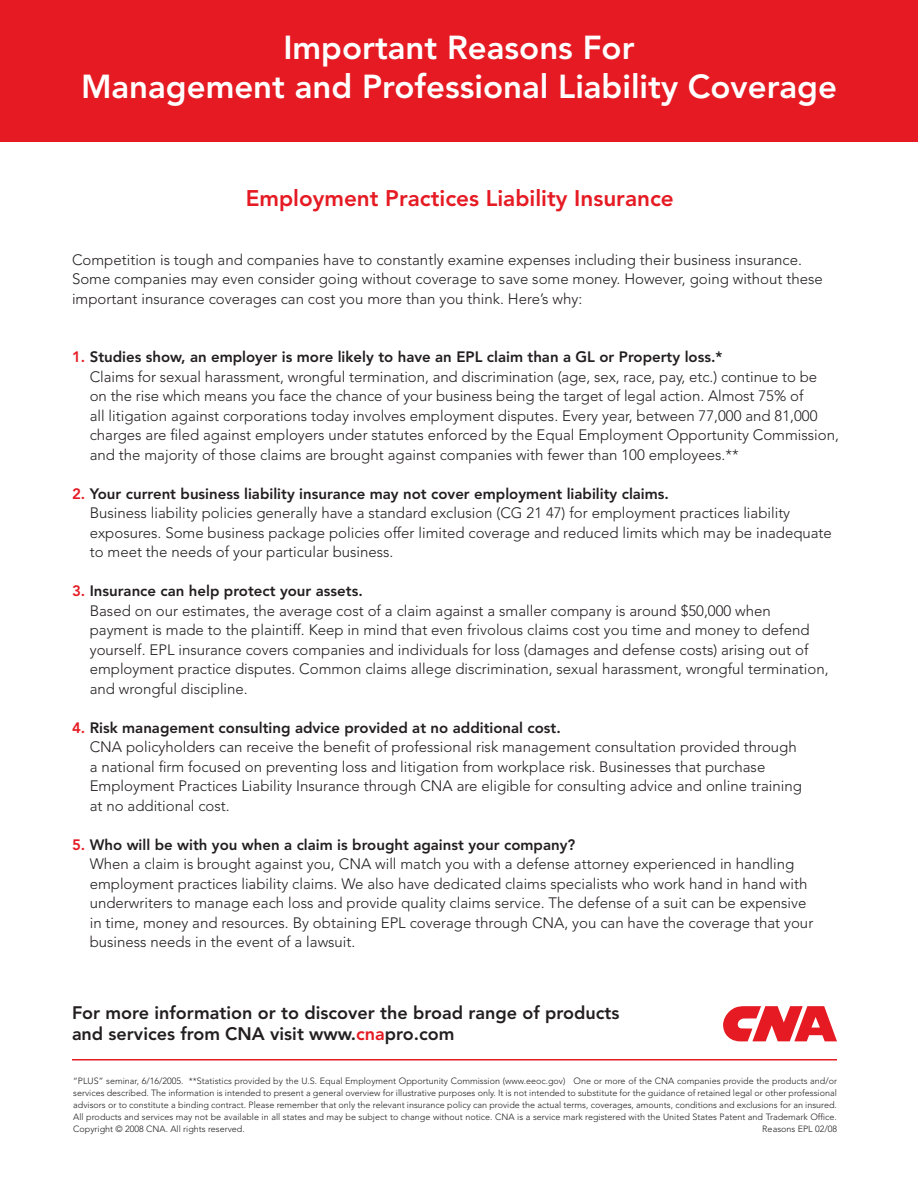
<style>
.page{position:relative;width:918px;height:1188px;background:#fff}
.page>*{position:absolute;margin:0;border:0;box-sizing:border-box;transform-origin:0 0}
.t1{font:800 33px/39.6px "Avenir";color:#fff;text-align:center}
.t2{font:800 22.5px "Avenir";color:#e51a23}
.t3{font:800 18px/21px "Avenir";color:#231f20}
.body{font:300 15px/19.5px "Avenir";color:#231f20}
.body-2{font:300 9px/12px "Avenir";color:#231f20;text-align:justify}
.s1{font-weight:800;color:#e51a23}
.s2{font-weight:800}
.s3{color:#e51a23}
</style>
<div class="page">
<div style="left:0;top:0;width:918px;height:142px;background:#e51a23"></div>
<svg style="left:723px;top:1006px;width:114px;height:35px"></svg>
<hr style="left:72px;top:1059px;width:765px;height:1px;background:#e51a23">
<p class="t1" style="left:81px;top:28px;width:757px">Important Reasons For<br>Management and Professional Liability Coverage</p>
<p class="t2" style="left:246px;top:185px;width:430px">Employment Practices Liability Insurance</p>
<p class="body" style="left:72px;top:250px;width:752px">Competition is tough and companies have to constantly examine expenses including their business insurance.<br>Some companies may even consider going without coverage to save some money. However, going without these important insurance coverages can cost you more than you think. Here’s why:</p>
<p class="body" style="left:90px;top:347px;width:751px;text-indent:-18px"><span class="s1">1.</span> <span class="s2">Studies show, an employer is more likely to have an EPL claim than a GL or Property loss.*<br></span>Claims for sexual harassment, wrongful termination, and discrimination (age, sex, race, pay, etc.) continue to be<br>on the rise which means you face the chance of your business being the target of legal action. Almost 75% of<br>all litigation against corporations today involves employment disputes. Every year, between 77,000 and 81,000 charges are filed against employers under statutes enforced by the Equal Employment Opportunity Commission, and the majority of those claims are brought against companies with fewer than 100 employees.**</p>
<p class="body" style="left:90px;top:484px;width:744px;text-indent:-18px"><span class="s1">2.</span> <span class="s2">Your current business liability insurance may not cover employment liability claims.<br></span>Business liability policies generally have a standard exclusion (CG 21 47) for employment practices liability exposures. Some business package policies offer limited coverage and reduced limits which may be inadequate to meet the needs of your particular business.</p>
<p class="body" style="left:90px;top:581px;width:740px;text-indent:-18px"><span class="s1">3.</span> <span class="s2">Insurance can help protect your assets.<br></span>Based on our estimates, the average cost of a claim against a smaller company is around $50,000 when payment is made to the plaintiff. Keep in mind that even frivolous claims cost you time and money to defend yourself. EPL insurance covers companies and individuals for loss (damages and defense costs) arising out of employment practice disputes. Common claims allege discrimination, sexual harassment, wrongful termination, and wrongful discipline.</p>
<p class="body" style="left:90px;top:718px;width:714px;text-indent:-18px"><span class="s1">4.</span> <span class="s2">Risk management consulting advice provided at no additional cost.<br></span>CNA policyholders can receive the benefit of professional risk management consultation provided through a national firm focused on preventing loss and litigation from workplace risk. Businesses that purchase Employment Practices Liability Insurance through CNA are eligible for consulting advice and online training at no additional cost.</p>
<p class="body" style="left:90px;top:835px;width:725px;text-indent:-18px"><span class="s1">5.</span> <span class="s2">Who will be with you when a claim is brought against your company?<br></span>When a claim is brought against you, CNA will match you with a defense attorney experienced in handling employment practices liability claims. We also have dedicated claims specialists who work hand in hand with underwriters to manage each loss and provide quality claims service. The defense of a suit can be expensive in time, money and resources. By obtaining EPL coverage through CNA, you can have the coverage that your business needs in the event of a lawsuit.</p>
<p class="t3" style="left:72px;top:1003px;width:549px">For more information or to discover the broad range of products and services from CNA visit www.<span class="s3">cna</span>pro.com</p>
<p class="body-2" style="left:73px;top:1075px;width:765px">“PLUS” seminar, 6/16/2005. **Statistics provided by the U.S. Equal Employment Opportunity Commission (www.eeoc.gov) One or more of the CNA companies provide the products and/or services described. The information is intended to present a general overview for illustrative purposes only. It is not intended to substitute for the guidance of retained legal or other professional advisors or to constitute a binding contract. Please remember that only the relevant insurance policy can provide the actual terms, coverages, amounts, conditions and exclusions for an insured.<br>All products and services may not be available in all states and may be subject to change without notice. CNA is a service mark registered with the United States Patent and Trademark Office.<br>Copyright © 2008 CNA. All rights reserved.</p>
<p class="body-2" style="left:762px;top:1123px;width:76px">Reasons EPL 02/08</p>
</div>
